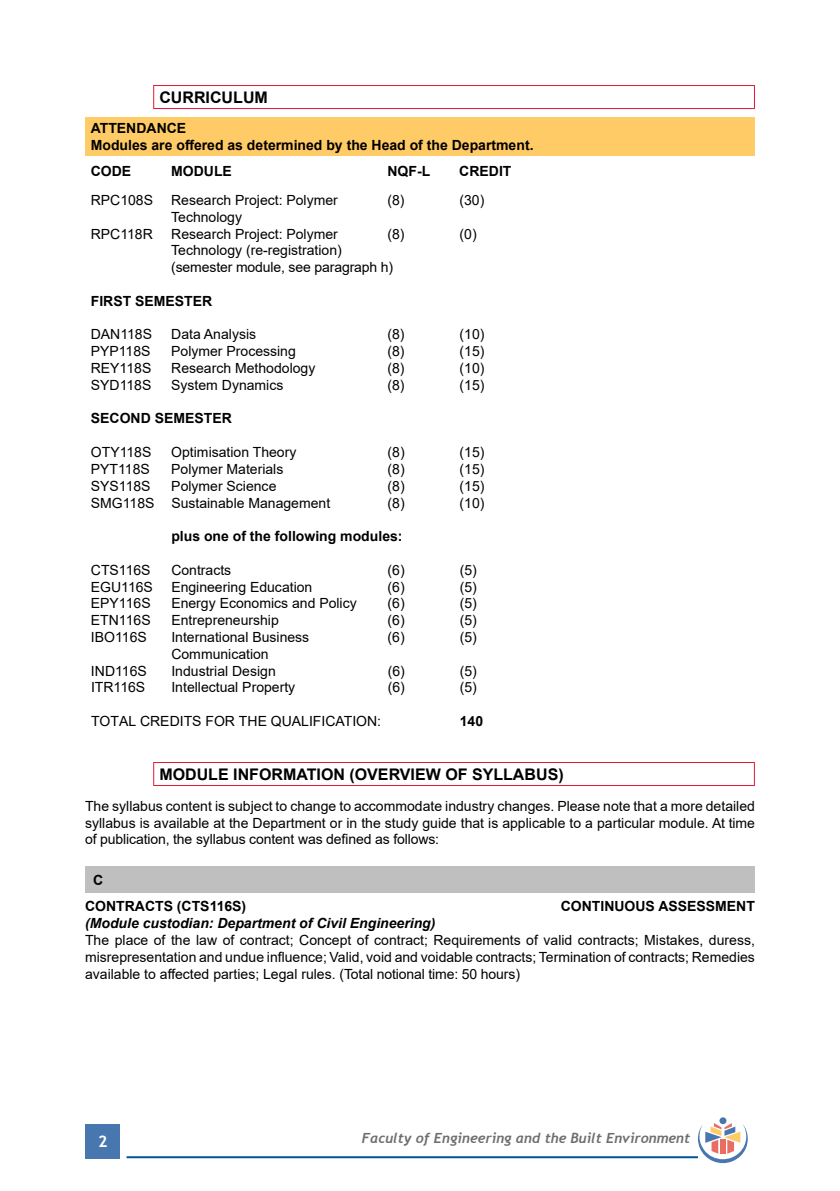
<style>
.page{position:relative;width:840px;height:1191px;background:#fff}
.page>*{position:absolute;margin:0;border:0;box-sizing:border-box;transform-origin:0 0}
.t1{font:700 16px "Arial";color:#000}
.t2{font:700 16px "Trebuchet MS";color:#fff}
.t3{font:14px/16.8px "Arial";color:#000;text-align:justify}
.t4{font:700 14px/16.8px "Arial";color:#000}
.t5{font:italic 700 14px "Arial";color:#000}
.t6{font:italic 700 14px "Trebuchet";color:#6d6e71}
</style>
<div class="page">
<div style="left:86px;top:1124px;width:34px;height:34px;background:#4777ae"></div>
<hr style="left:126px;top:1156px;width:571px;height:2px;background:#005596">
<div style="left:719px;top:1117px;width:7px;height:7px;background:#4777ae;border-radius:50%"></div>
<svg style="left:697px;top:1123px;width:50px;height:40px"></svg>
<hr style="left:153px;top:85px;width:601px;height:1px;background:#e31837">
<svg style="left:153px;top:86px;width:1px;height:22px"></svg>
<hr style="left:153px;top:108px;width:601px;height:1px;background:#e31837">
<div style="left:85px;top:117px;width:669px;height:38px;background:#ffcb66"></div>
<hr style="left:153px;top:762px;width:601px;height:1px;background:#e31837">
<svg style="left:153px;top:763px;width:1px;height:22px"></svg>
<svg style="left:753px;top:763px;width:1px;height:22px"></svg>
<hr style="left:153px;top:785px;width:601px;height:1px;background:#e31837">
<div style="left:85px;top:866px;width:669px;height:26px;background:#bfbfbf"></div>
<p class="t1" style="left:159px;top:86px;width:110px">CURRICULUM</p>
<p class="t4" style="left:91px;top:120px;width:444px">ATTENDANCE<br>Modules are offered as determined by the Head of the Department.</p>
<p class="t4" style="left:91px;top:163px;width:42px">CODE</p>
<p class="t4" style="left:171px;top:163px;width:62px">MODULE</p>
<p class="t4" style="left:387px;top:163px;width:44px">NQF-L</p>
<p class="t4" style="left:459px;top:163px;width:54px">CREDIT</p>
<p class="t3" style="left:91px;top:192px;width:64px">RPC108S</p>
<p class="t3" style="left:171px;top:192px;width:168px">Research Project: Polymer</p>
<p class="t3" style="left:387px;top:192px;width:19px">(8)</p>
<p class="t3" style="left:459px;top:192px;width:26px">(30)</p>
<p class="t3" style="left:171px;top:208px;width:72px">Technology</p>
<p class="t3" style="left:91px;top:225px;width:63px">RPC118R</p>
<p class="t3" style="left:171px;top:225px;width:168px">Research Project: Polymer</p>
<p class="t3" style="left:387px;top:225px;width:19px">(8)</p>
<p class="t3" style="left:459px;top:225px;width:19px">(0)</p>
<p class="t3" style="left:171px;top:242px;width:223px">Technology (re-registration) (semester module, see paragraph h)</p>
<p class="t4" style="left:91px;top:293px;width:123px">FIRST SEMESTER</p>
<p class="t3" style="left:91px;top:326px;width:63px">DAN118S</p>
<p class="t3" style="left:171px;top:326px;width:86px">Data Analysis</p>
<p class="t3" style="left:387px;top:326px;width:19px">(8)</p>
<p class="t3" style="left:459px;top:326px;width:26px">(10)</p>
<p class="t3" style="left:91px;top:343px;width:61px">PYP118S</p>
<p class="t3" style="left:171px;top:343px;width:126px">Polymer Processing</p>
<p class="t3" style="left:387px;top:343px;width:19px">(8)</p>
<p class="t3" style="left:459px;top:343px;width:26px">(15)</p>
<p class="t3" style="left:91px;top:360px;width:62px">REY118S</p>
<p class="t3" style="left:171px;top:360px;width:145px">Research Methodology</p>
<p class="t3" style="left:387px;top:360px;width:19px">(8)</p>
<p class="t3" style="left:459px;top:360px;width:26px">(10)</p>
<p class="t3" style="left:91px;top:376px;width:62px">SYD118S</p>
<p class="t3" style="left:171px;top:376px;width:114px">System Dynamics</p>
<p class="t3" style="left:387px;top:376px;width:19px">(8)</p>
<p class="t3" style="left:459px;top:376px;width:26px">(15)</p>
<p class="t4" style="left:91px;top:410px;width:142px">SECOND SEMESTER</p>
<p class="t3" style="left:91px;top:444px;width:62px">OTY118S</p>
<p class="t3" style="left:171px;top:444px;width:127px">Optimisation Theory</p>
<p class="t3" style="left:387px;top:444px;width:19px">(8)</p>
<p class="t3" style="left:459px;top:444px;width:26px">(15)</p>
<p class="t3" style="left:91px;top:460px;width:60px">PYT118S</p>
<p class="t3" style="left:171px;top:460px;width:114px">Polymer Materials</p>
<p class="t3" style="left:387px;top:460px;width:19px">(8)</p>
<p class="t3" style="left:459px;top:460px;width:26px">(15)</p>
<p class="t3" style="left:91px;top:477px;width:61px">SYS118S</p>
<p class="t3" style="left:171px;top:477px;width:107px">Polymer Science</p>
<p class="t3" style="left:387px;top:477px;width:19px">(8)</p>
<p class="t3" style="left:459px;top:477px;width:26px">(15)</p>
<p class="t3" style="left:91px;top:494px;width:241px">SMG118S Sustainable Management</p>
<p class="t3" style="left:387px;top:494px;width:19px">(8)</p>
<p class="t3" style="left:459px;top:494px;width:26px">(10)</p>
<p class="t4" style="left:171px;top:528px;width:232px">plus one of the following modules:</p>
<p class="t3" style="left:91px;top:561px;width:61px">CTS116S</p>
<p class="t3" style="left:171px;top:561px;width:61px">Contracts</p>
<p class="t3" style="left:387px;top:561px;width:19px">(6)</p>
<p class="t3" style="left:459px;top:561px;width:19px">(5)</p>
<p class="t3" style="left:91px;top:578px;width:63px">EGU116S</p>
<p class="t3" style="left:171px;top:578px;width:142px">Engineering Education</p>
<p class="t3" style="left:387px;top:578px;width:19px">(6)</p>
<p class="t3" style="left:459px;top:578px;width:19px">(5)</p>
<p class="t3" style="left:91px;top:595px;width:61px">EPY116S</p>
<p class="t3" style="left:171px;top:595px;width:187px">Energy Economics and Policy</p>
<p class="t3" style="left:387px;top:595px;width:19px">(6)</p>
<p class="t3" style="left:459px;top:595px;width:19px">(5)</p>
<p class="t3" style="left:91px;top:612px;width:61px">ETN116S</p>
<p class="t3" style="left:171px;top:612px;width:109px">Entrepreneurship</p>
<p class="t3" style="left:387px;top:612px;width:19px">(6)</p>
<p class="t3" style="left:459px;top:612px;width:19px">(5)</p>
<p class="t3" style="left:91px;top:628px;width:57px">IBO116S</p>
<p class="t3" style="left:171px;top:628px;width:139px">International Business</p>
<p class="t3" style="left:387px;top:628px;width:19px">(6)</p>
<p class="t3" style="left:459px;top:628px;width:19px">(5)</p>
<p class="t3" style="left:171px;top:645px;width:99px">Communication</p>
<p class="t3" style="left:91px;top:662px;width:57px">IND116S</p>
<p class="t3" style="left:171px;top:662px;width:106px">Industrial Design</p>
<p class="t3" style="left:387px;top:662px;width:19px">(6)</p>
<p class="t3" style="left:459px;top:662px;width:19px">(5)</p>
<p class="t3" style="left:91px;top:679px;width:56px">ITR116S</p>
<p class="t3" style="left:171px;top:679px;width:125px">Intellectual Property</p>
<p class="t3" style="left:387px;top:679px;width:19px">(6)</p>
<p class="t3" style="left:459px;top:679px;width:19px">(5)</p>
<p class="t3" style="left:91px;top:712px;width:291px">TOTAL CREDITS FOR THE QUALIFICATION:</p>
<p class="t4" style="left:459px;top:713px;width:25px">140</p>
<p class="t1" style="left:159px;top:763px;width:405px">MODULE INFORMATION (OVERVIEW OF SYLLABUS)</p>
<p class="t3" style="left:85px;top:797px;width:671px">The syllabus content is subject to change to accommodate industry changes. Please note that a more detailed syllabus is available at the Department or in the study guide that is applicable to a particular module. At time of publication, the syllabus content was defined as follows:</p>
<p class="t4" style="left:85px;top:866px;width:163px;line-height:26.8px;text-indent:8px">C<br>CONTRACTS (CTS116S)</p>
<p class="t4" style="left:560px;top:898px;width:195px">CONTINUOUS ASSESSMENT</p>
<p class="t5" style="left:85px;top:914px;width:352px">(Module custodian: Department of Civil Engineering)</p>
<p class="t3" style="left:85px;top:931px;width:671px">The place of the law of contract; Concept of contract; Requirements of valid contracts; Mistakes, duress, misrepresentation and undue influence; Valid, void and voidable contracts; Termination of contracts; Remedies available to affected parties; Legal rules. (Total notional time: 50 hours)</p>
<p class="t2" style="left:98px;top:1131px;width:11px">2</p>
<p class="t6" style="left:362px;top:1129px;width:329px">Faculty of Engineering and the Built Environment</p>
</div>
